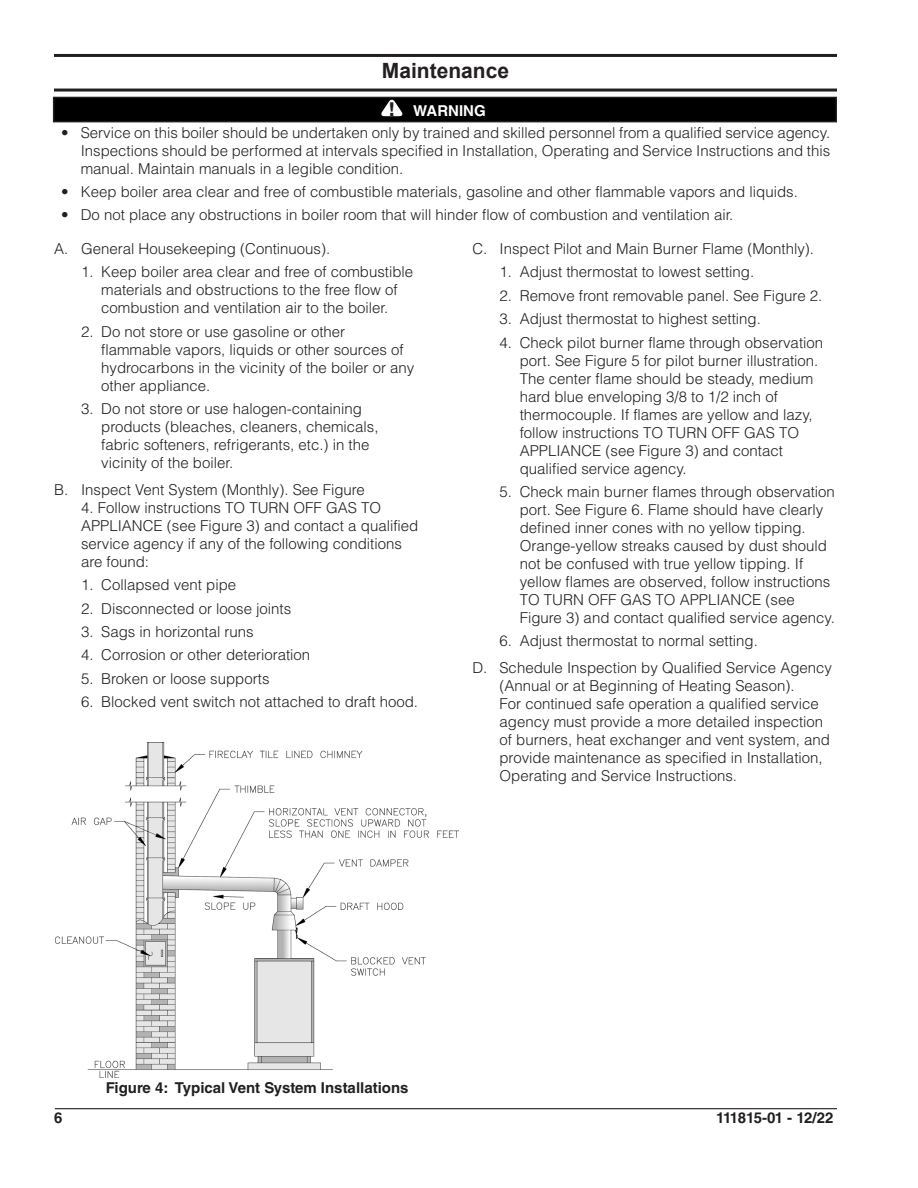
<style>
.page{position:relative;width:918px;height:1188px;background:#fff}
.page>*{position:absolute;margin:0;border:0;box-sizing:border-box;transform-origin:0 0}
.Section_Heading{font:700 21px "Arial";color:#231f20}
.t1{font:900 condensed 18.15px "Helvetica LT Std";color:#231f20}
.Text_A_1{font:300 15px/18px "Helvetica LT Std";color:#231f20}
.Text_A{font:300 15px/18px "Helvetica LT Std";color:#231f20}
.Figure{font:700 15px "Helvetica LT Std";color:#231f20}
.Figure-2{font:700 15px "Helvetica LT Std";letter-spacing:-.035em;color:#231f20}
.t2{font:700 15px "Helvetica LT Std";color:#fff}
</style>
<div class="page">
<hr style="left:55px;top:1108px;width:782px;height:1px;background:#231f20">
<img style="left:55px;top:742px;width:404px;height:335px">
<hr style="left:54px;top:54px;width:783px;height:3px;background:#231f20">
<hr style="left:54px;top:89px;width:783px;height:3px;background:#231f20">
<div style="left:54px;top:97px;width:782px;height:25px;background:#000"></div>
<hr style="left:75px;top:97px;width:762px;height:1px;background:#231f20">
<hr style="left:835px;top:98px;width:2px;height:23px;background:#231f20">
<svg style="left:53px;top:97px;width:22px;height:25px"></svg>
<hr style="left:75px;top:121px;width:762px;height:1px;background:#231f20">
<svg style="left:381px;top:99px;width:22px;height:17px"></svg>
<p class="Section_Heading" style="left:382px;top:56px;width:129px">Maintenance</p>
<p class="t2" style="left:413px;top:101px;width:74px">WARNING</p>
<p class="t1" style="left:389px;top:97px;width:8px">!</p>
<p class="Text_A" style="left:61px;top:124px;width:9px">•</p>
<p class="Text_A_1" style="left:81px;top:124px;width:751px;text-align:justify">Service on this boiler should be undertaken only by trained and skilled personnel from a qualified service agency.<br>Inspections should be performed at intervals specified in Installation, Operating and Service Instructions and this manual. Maintain manuals in a legible condition.</p>
<p class="Text_A" style="left:61px;top:183px;width:9px">•</p>
<p class="Text_A_1" style="left:81px;top:183px;width:719px">Keep boiler area clear and free of combustible materials, gasoline and other flammable vapors and liquids.</p>
<p class="Text_A" style="left:61px;top:206px;width:9px">•</p>
<p class="Text_A_1" style="left:81px;top:206px;width:654px">Do not place any obstructions in boiler room that will hinder flow of combustion and ventilation air.</p>
<p class="Text_A" style="left:54px;top:239px;width:278px">A. General Housekeeping (Continuous).</p>
<p class="Text_A_1" style="left:81px;top:263px;width:334px;text-align:center">1. Keep boiler area clear and free of combustible materials and obstructions to the free flow of combustion and ventilation air to the boiler.</p>
<p class="Text_A_1" style="left:101px;top:322px;width:315px;text-indent:-20px">2. Do not store or use gasoline or other flammable vapors, liquids or other sources of hydrocarbons in the vicinity of the boiler or any other appliance.</p>
<p class="Text_A_1" style="left:101px;top:400px;width:279px;text-indent:-20px">3. Do not store or use halogen-containing products (bleaches, cleaners, chemicals, fabric softeners, refrigerants, etc.) in the vicinity of the boiler.</p>
<p class="Text_A" style="left:54px;top:480px;width:312px">B. Inspect Vent System (Monthly). See Figure</p>
<p class="Text_A" style="left:81px;top:498px;width:339px">4. Follow instructions TO TURN OFF GAS TO APPLIANCE (see Figure 3) and contact a qualified service agency if any of the following conditions are found:</p>
<p class="Text_A_1" style="left:81px;top:576px;width:157px">1. Collapsed vent pipe</p>
<p class="Text_A_1" style="left:81px;top:599px;width:212px">2. Disconnected or loose joints</p>
<p class="Text_A_1" style="left:81px;top:623px;width:174px">3. Sags in horizontal runs</p>
<p class="Text_A_1" style="left:81px;top:646px;width:231px">4. Corrosion or other deterioration</p>
<p class="Text_A_1" style="left:81px;top:669px;width:190px">5. Broken or loose supports</p>
<p class="Text_A_1" style="left:81px;top:693px;width:339px">6. Blocked vent switch not attached to draft hood.</p>
<p class="Text_A" style="left:472px;top:239px;width:343px">C. Inspect Pilot and Main Burner Flame (Monthly).</p>
<p class="Text_A_1" style="left:500px;top:263px;width:256px">1. Adjust thermostat to lowest setting.</p>
<p class="Text_A_1" style="left:500px;top:286px;width:324px">2. Remove front removable panel. See Figure 2.</p>
<p class="Text_A_1" style="left:500px;top:310px;width:263px">3. Adjust thermostat to highest setting.</p>
<p class="Text_A_1" style="left:520px;top:333px;width:305px;text-indent:-20px">4. Check pilot burner flame through observation port. See Figure 5 for pilot burner illustration.<br>The center flame should be steady, medium hard blue enveloping 3/8 to 1/2 inch of thermocouple. If flames are yellow and lazy, follow instructions TO TURN OFF GAS TO APPLIANCE (see Figure 3) and contact qualified service agency.</p>
<p class="Text_A_1" style="left:520px;top:482px;width:317px;text-indent:-20px">5. Check main burner flames through observation port. See Figure 6. Flame should have clearly defined inner cones with no yellow tipping.<br>Orange-yellow streaks caused by dust should not be confused with true yellow tipping. If yellow flames are observed, follow instructions TO TURN OFF GAS TO APPLIANCE (see Figure 3) and contact qualified service agency.</p>
<p class="Text_A_1" style="left:500px;top:632px;width:260px">6. Adjust thermostat to normal setting.</p>
<p class="Text_A" style="left:500px;top:659px;width:334px;text-indent:-27px">D. Schedule Inspection by Qualified Service Agency (Annual or at Beginning of Heating Season).<br>For continued safe operation a qualified service agency must provide a more detailed inspection of burners, heat exchanger and vent system, and provide maintenance as specified in Installation, Operating and Service Instructions.</p>
<p class="Figure" style="left:106px;top:1079px;width:304px">Figure 4: Typical Vent System Installations</p>
<p class="Figure" style="left:54px;top:1109px;width:10px">6</p>
<p class="Figure-2" style="left:716px;top:1109px;width:119px">111815-01 - 12/22</p>
</div>
